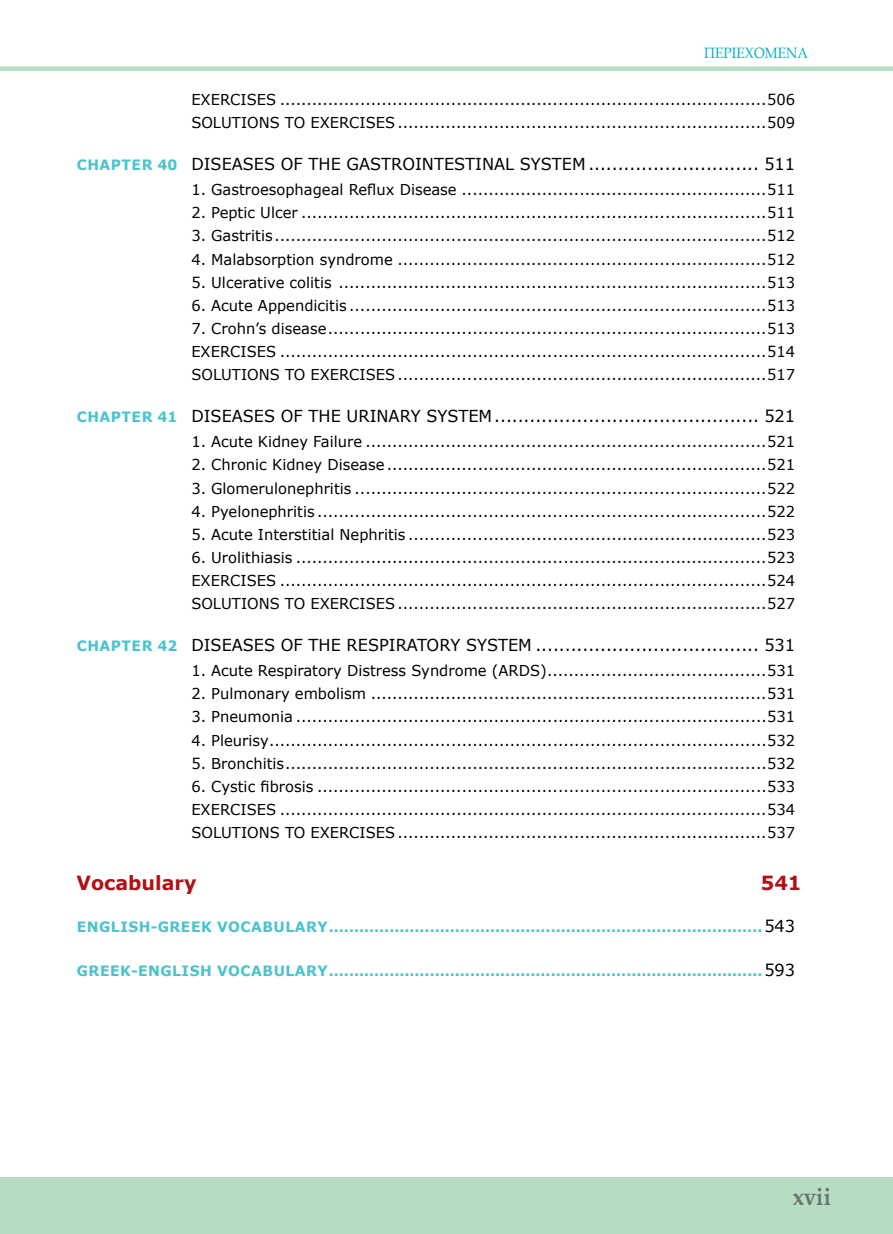
<style>
.page{position:relative;width:893px;height:1234px;background:#fff}
.page>*{position:absolute;margin:0;border:0;box-sizing:border-box;transform-origin:0 0}
.t1{font:700 24px "Book Antiqua";color:#58595b;scale:.9 1}
.t2{font:700 19.5px "Verdana";color:#b11116}
.t3{font:16.5px "Verdana";color:#000}
.t4{font:15px/23.1px "Verdana";color:#000;text-align:justify}
.t5{font:15px "Book Antiqua";letter-spacing:.01em;color:#00b0bd;scale:.9 1}
.t6{font:700 14.25px "Verdana";letter-spacing:.035em;color:#49c3ce}
.s1{font-weight:700;font-size:14.25px;color:#49c3ce}
.s2{font-weight:400;font-size:16.5px;color:#000}
</style>
<div class="page">
<div style="left:0;top:66px;width:893px;height:5px;background:#b4ddc1"></div>
<div style="left:0;top:1176px;width:893px;height:57px;background:#b4ddc1"></div>
<p class="t5" style="left:704px;top:42px;width:117px">ΠΕΡΙΕΧΟΜΕΝΑ</p>
<p class="t4" style="left:191px;top:88px;width:605px">EXERCISES ...........................................................................................506<br>SOLUTIONS TO EXERCISES .....................................................................509</p>
<p class="t3" style="left:77px;top:152px;width:720px"><span class="s1">CHAPTER 40</span> DISEASES OF THE GASTROINTESTINAL SYSTEM ............................. 511</p>
<p class="t4" style="left:191px;top:178px;width:605px">1. Gastroesophageal Reflux Disease .........................................................511</p>
<p class="t4" style="left:191px;top:201px;width:605px">2. Peptic Ulcer .......................................................................................511</p>
<p class="t4" style="left:191px;top:224px;width:605px">3. Gastritis............................................................................................512</p>
<p class="t4" style="left:191px;top:247px;width:605px">4. Malabsorption syndrome .....................................................................512</p>
<p class="t4" style="left:191px;top:270px;width:605px">5. Ulcerative colitis ................................................................................513</p>
<p class="t4" style="left:191px;top:294px;width:605px">6. Acute Appendicitis ..............................................................................513</p>
<p class="t4" style="left:191px;top:317px;width:605px">7. Crohn’s disease..................................................................................513<br>EXERCISES ...........................................................................................514<br>SOLUTIONS TO EXERCISES .....................................................................517</p>
<p class="t3" style="left:77px;top:404px;width:720px"><span class="s1">CHAPTER 41</span> DISEASES OF THE URINARY SYSTEM............................................. 521</p>
<p class="t4" style="left:191px;top:430px;width:605px">1. Acute Kidney Failure ...........................................................................521</p>
<p class="t4" style="left:191px;top:453px;width:605px">2. Chronic Kidney Disease .......................................................................521</p>
<p class="t4" style="left:191px;top:476px;width:605px">3. Glomerulonephritis .............................................................................522</p>
<p class="t4" style="left:191px;top:499px;width:605px">4. Pyelonephritis ....................................................................................522</p>
<p class="t4" style="left:191px;top:522px;width:605px">5. Acute Interstitial Nephritis ...................................................................523</p>
<p class="t4" style="left:191px;top:545px;width:605px">6. Urolithiasis ........................................................................................523<br>EXERCISES ...........................................................................................524<br>SOLUTIONS TO EXERCISES .....................................................................527</p>
<p class="t3" style="left:77px;top:633px;width:720px"><span class="s1">CHAPTER 42</span> DISEASES OF THE RESPIRATORY SYSTEM ...................................... 531</p>
<p class="t4" style="left:191px;top:659px;width:605px">1. Acute Respiratory Distress Syndrome (ARDS).........................................531</p>
<p class="t4" style="left:191px;top:682px;width:605px">2. Pulmonary embolism ..........................................................................531</p>
<p class="t4" style="left:191px;top:705px;width:605px">3. Pneumonia ........................................................................................531</p>
<p class="t4" style="left:191px;top:728px;width:605px">4. Pleurisy.............................................................................................532</p>
<p class="t4" style="left:191px;top:751px;width:605px">5. Bronchitis..........................................................................................532</p>
<p class="t4" style="left:191px;top:774px;width:605px">6. Cystic fibrosis ....................................................................................533<br>EXERCISES ...........................................................................................534<br>SOLUTIONS TO EXERCISES .....................................................................537</p>
<h2 class="t2" style="left:77px;top:869px;width:121px">VOCABULARY</h2>
<h2 class="t2" style="left:761px;top:869px;width:42px">541</h2>
<p class="t6" style="left:77px;top:916px;width:22px">ENGLISH</p>
<p class="t6" style="left:151px;top:916px;width:30px">-GREEK</p>
<p class="t6" style="left:217px;top:916px;width:13px">VOCABULARY</p>
<p class="t6" style="left:329px;top:916px;width:468px">......................................................................................<span class="s2">543</span></p>
<p class="t6" style="left:77px;top:960px;width:24px">GREEK</p>
<p class="t6" style="left:131px;top:960px;width:29px">-ENGLISH</p>
<p class="t6" style="left:217px;top:960px;width:13px">VOCABULARY</p>
<p class="t6" style="left:329px;top:960px;width:468px">......................................................................................<span class="s2">593</span></p>
<h1 class="t1" style="left:793px;top:1179px;width:44px">xvii</h1>
</div>
